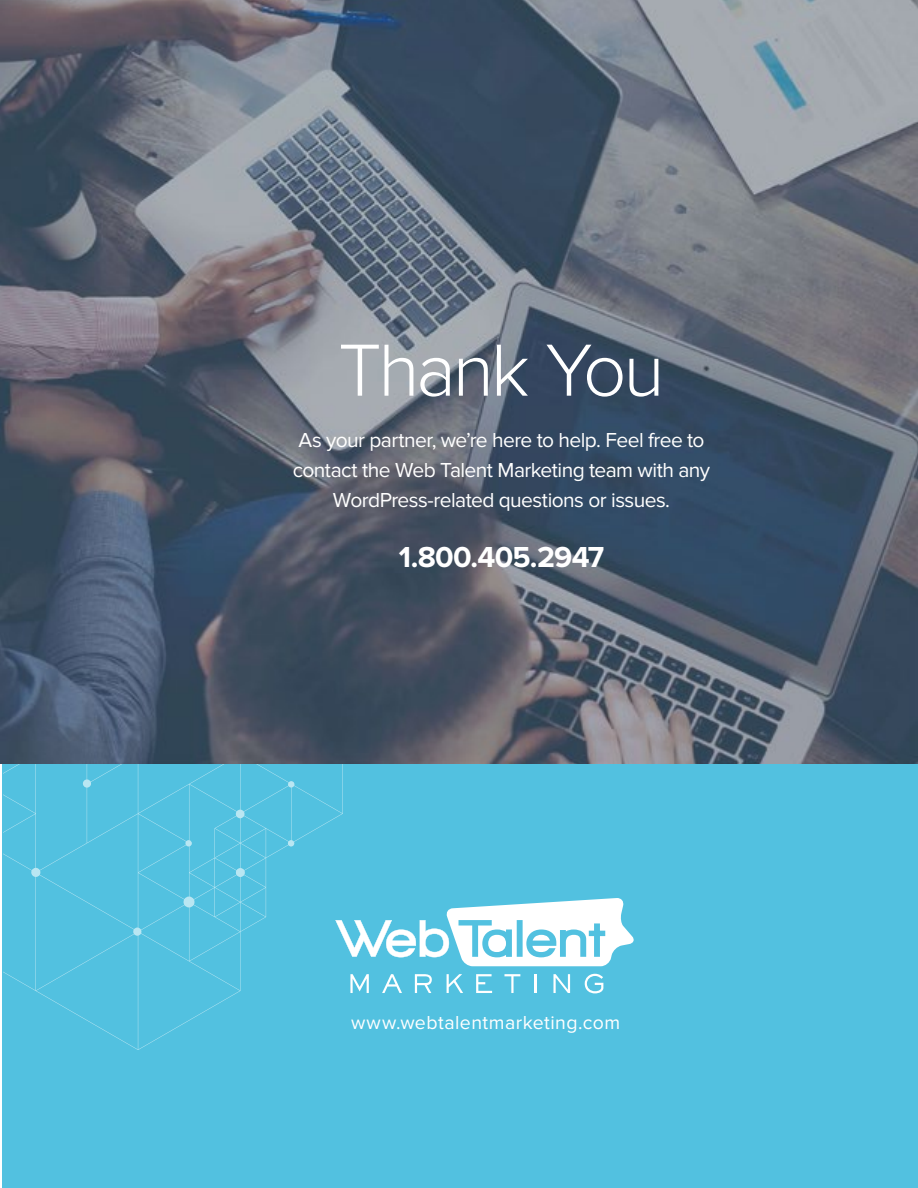
<style>
.page{position:relative;width:918px;height:1188px;background:#fff}
.page>*{position:absolute;margin:0;border:0;box-sizing:border-box;transform-origin:0 0}
.t1{font:300 76.5px "Proxima Nova";letter-spacing:-.045em;color:#fff}
.t2{font:700 30px "Proxima Nova";letter-spacing:-.025em;color:#fff}
.t3{font:21px/30px "Proxima Nova";letter-spacing:-.025em;color:#fff;text-align:center}
.t4{font:19.5px "Proxima Nova";letter-spacing:.025em;color:#fff}
</style>
<div class="page">
<div style="left:2px;top:763px;width:916px;height:425px;background:#52c1e0"></div>
<svg style="left:350px;top:974px;width:19px;height:19px"></svg>
<svg style="left:382px;top:974px;width:20px;height:19px"></svg>
<svg style="left:415px;top:974px;width:17px;height:19px"></svg>
<svg style="left:447px;top:974px;width:16px;height:19px"></svg>
<svg style="left:476px;top:974px;width:16px;height:19px"></svg>
<svg style="left:504px;top:974px;width:16px;height:19px"></svg>
<svg style="left:535px;top:974px;width:2px;height:19px"></svg>
<svg style="left:553px;top:974px;width:17px;height:19px"></svg>
<svg style="left:343px;top:898px;width:291px;height:68px"></svg>
<svg style="left:585px;top:974px;width:18px;height:19px"></svg>
<svg style="left:4px;top:763px;width:339px;height:287px"></svg>
<img style="left:0;top:0;width:918px;height:763px">
<h1 class="t1" style="left:338px;top:326px;width:328px">Thank You</h1>
<p class="t3" style="left:293px;top:425px;width:419px">As your partner, we’re here to help. Feel free to contact the Web Talent Marketing team with any<br>WordPress-related questions or issues.</p>
<h2 class="t2" style="left:399px;top:539px;width:207px">1.800.405.2947</h2>
<p class="t4" style="left:351px;top:1012px;width:271px">www.webtalentmarketing.com</p>
</div>
